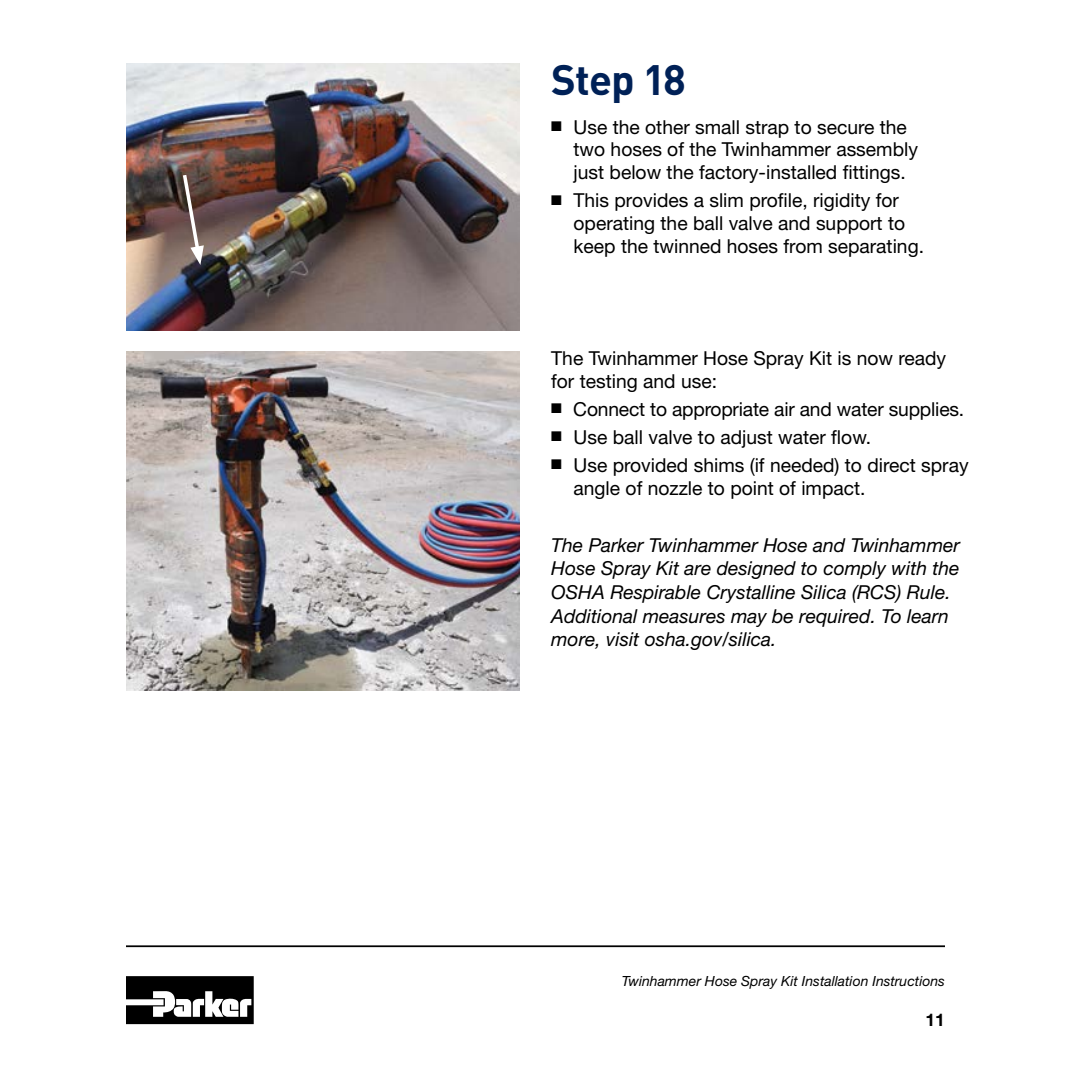
<style>
.page{position:relative;width:1071px;height:1071px;background:#fff}
.page>*{position:absolute;margin:0;border:0;box-sizing:border-box;transform-origin:0 0}
.t1{font:700 42px "DINOT";letter-spacing:-.02em;color:#002157}
.t2{font:19.25px/22.8px "Helvetica Neue LT Std";color:#000}
.t3{font:italic 19.25px/23.6px "Helvetica Neue LT Std";color:#000}
.t4{font:700 17.5px "Helvetica Neue LT Std";color:#000}
.t5{font:italic 14px "Helvetica Neue LT Std";color:#000}
</style>
<div class="page">
<svg style="left:126px;top:976px;width:128px;height:48px"></svg>
<hr style="left:126px;top:945px;width:819px;height:2px;background:#000">
<img style="left:126px;top:63px;width:394px;height:268px">
<img style="left:126px;top:352px;width:394px;height:338px">
<svg style="left:181px;top:171px;width:23px;height:94px;background:#7e6d68"></svg>
<h1 class="t1" style="left:551px;top:51px;width:136px">Step 18</h1>
<p class="t2" style="left:574px;top:115px;width:346px;text-indent:-22px">■ Use the other small strap to secure the two hoses of the Twinhammer assembly just below the factory-installed fittings.</p>
<p class="t2" style="left:574px;top:189px;width:352px;text-indent:-22px">■ This provides a slim profile, rigidity for operating the ball valve and support to keep the twinned hoses from separating.</p>
<p class="t2" style="left:551px;top:347px;width:397px">The Twinhammer Hose Spray Kit is now ready for testing and use:</p>
<p class="t2" style="left:551px;top:398px;width:415px">■ Connect to appropriate air and water supplies.</p>
<p class="t2" style="left:551px;top:426px;width:321px">■ Use ball valve to adjust water flow.</p>
<p class="t2" style="left:574px;top:454px;width:397px;text-indent:-22px">■ Use provided shims (if needed) to direct spray angle of nozzle to point of impact.</p>
<p class="t3" style="left:551px;top:533px;width:410px">The Parker Twinhammer Hose and Twinhammer Hose Spray Kit are designed to comply with the OSHA Respirable Crystalline Silica (RCS) Rule.<br>Additional measures may be required. To learn more, visit osha.gov/silica.</p>
<p class="t5" style="left:622px;top:972px;width:325px">Twinhammer Hose Spray Kit Installation Instructions</p>
<p class="t4" style="left:926px;top:1009px;width:21px">11</p>
</div>
